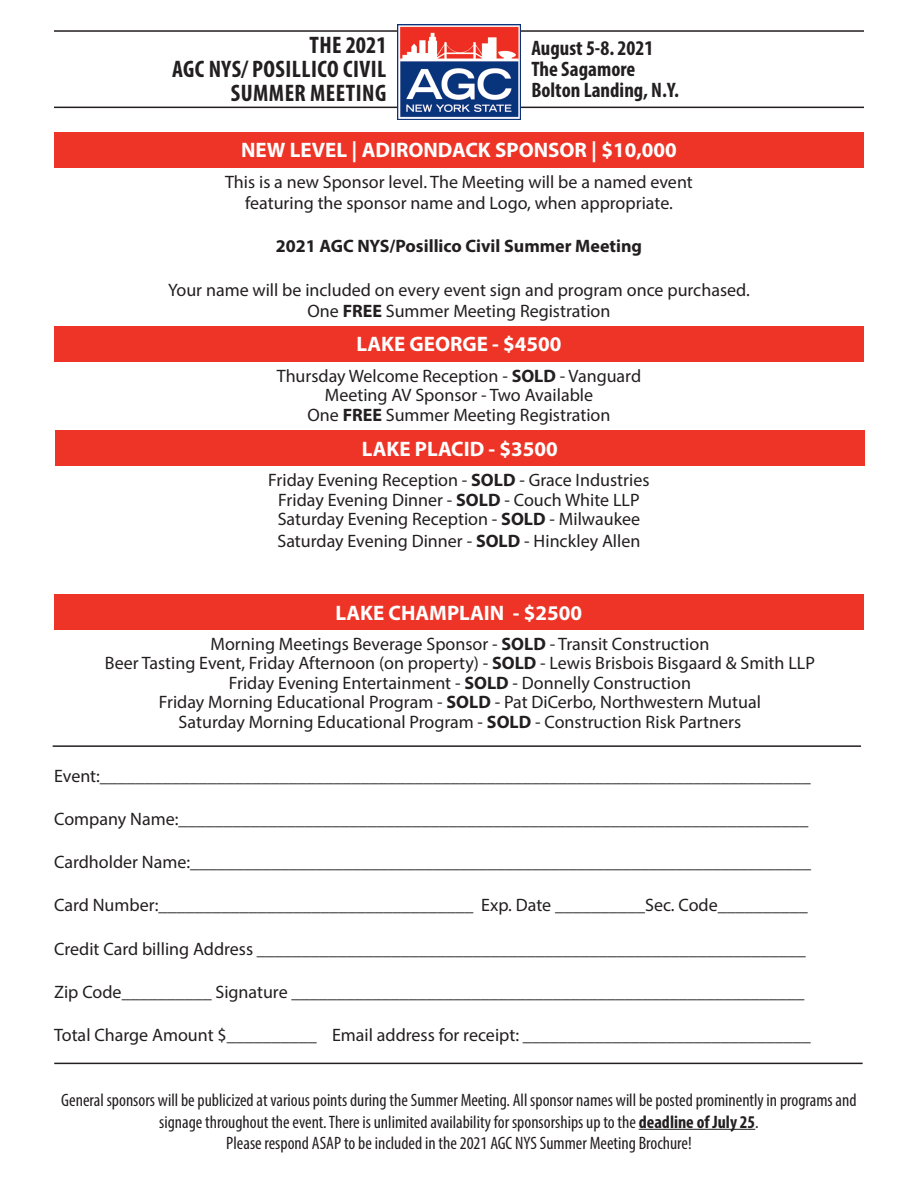
<style>
.page{position:relative;width:918px;height:1188px;background:#fff}
.page>*{position:absolute;margin:0;border:0;box-sizing:border-box;transform-origin:0 0}
.t1{font:700 condensed 24px "Myriad Pro";letter-spacing:.02em;color:#231f20}
.t2{font:700 21px "Myriad Pro";color:#fff}
.t3{font:700 condensed 21px "Myriad Pro";color:#231f20}
.t4{font:18px "Myriad Pro";color:#231f20}
.t5{font:condensed 18px/21.6px "Myriad Pro";color:#231f20;text-align:center}
.t6{font:700 18px "Myriad Pro";color:#231f20}
.s1{font-weight:700}
</style>
<div class="page">
<hr style="left:54px;top:107px;width:810px;height:1px;background:#231f20">
<hr style="left:54px;top:30px;width:810px;height:2px;background:#231f20">
<img style="left:398px;top:24px;width:122px;height:96px">
<div style="left:54px;top:594px;width:810px;height:36px;background:#ee3426"></div>
<div style="left:55px;top:431px;width:810px;height:35px;background:#ee3426"></div>
<div style="left:54px;top:326px;width:810px;height:35px;background:#ee3426"></div>
<hr style="left:53px;top:745px;width:808px;height:2px;background:#231f20">
<hr style="left:54px;top:1063px;width:809px;height:1px;background:#231f20">
<hr style="left:639px;top:1129px;width:116px;height:1px;background:#231f20">
<div style="left:54px;top:132px;width:810px;height:35px;background:#ee3426"></div>
<p class="t1" style="left:309px;top:30px;width:79px">THE 2021</p>
<p class="t1" style="left:172px;top:54px;width:216px">AGC NYS/ POSILLICO CIVIL</p>
<p class="t1" style="left:231px;top:78px;width:157px">SUMMER MEETING</p>
<p class="t3" style="left:531px;top:35px;width:124px">August 5-8. 2021</p>
<p class="t3" style="left:531px;top:56px;width:105px">The Sagamore</p>
<p class="t3" style="left:531px;top:77px;width:149px">Bolton Landing, N.Y.</p>
<p class="t2" style="left:241px;top:137px;width:437px">NEW LEVEL | ADIRONDACK SPONSOR | $10,000</p>
<p class="t4" style="left:225px;top:171px;width:469px">This is a new Sponsor level. The Meeting will be a named event</p>
<p class="t4" style="left:245px;top:192px;width:429px">featuring the sponsor name and Logo, when appropriate.</p>
<p class="t6" style="left:276px;top:235px;width:368px">2021 AGC NYS/Posillico Civil Summer Meeting</p>
<p class="t4" style="left:168px;top:279px;width:583px">Your name will be included on every event sign and program once purchased.</p>
<p class="t4" style="left:308px;top:300px;width:304px">One <span class="s1">FREE</span> Summer Meeting Registration</p>
<p class="t2" style="left:356px;top:331px;width:206px">LAKE GEORGE - $4500</p>
<p class="t4" style="left:277px;top:364px;width:366px">Thursday Welcome Reception - <span class="s1">SOLD</span> - Vanguard</p>
<p class="t4" style="left:325px;top:384px;width:270px">Meeting AV Sponsor - Two Available</p>
<p class="t4" style="left:308px;top:403px;width:304px">One <span class="s1">FREE</span> Summer Meeting Registration</p>
<p class="t2" style="left:362px;top:435px;width:197px">LAKE PLACID - $3500</p>
<p class="t4" style="left:268px;top:469px;width:383px">Friday Evening Reception - <span class="s1">SOLD</span> - Grace Industries</p>
<p class="t4" style="left:278px;top:489px;width:363px">Friday Evening Dinner - <span class="s1">SOLD</span> - Couch White LLP</p>
<p class="t4" style="left:278px;top:508px;width:364px">Saturday Evening Reception - <span class="s1">SOLD</span> - Milwaukee</p>
<p class="t4" style="left:277px;top:530px;width:365px">Saturday Evening Dinner - <span class="s1">SOLD</span> - Hinckley Allen</p>
<p class="t2" style="left:336px;top:599px;width:248px">LAKE CHAMPLAIN - $2500</p>
<p class="t4" style="left:210px;top:633px;width:500px">Morning Meetings Beverage Sponsor - <span class="s1">SOLD</span> - Transit Construction</p>
<p class="t4" style="left:105px;top:652px;width:712px">Beer Tasting Event, Friday Afternoon (on property) - <span class="s1">SOLD</span> - Lewis Brisbois Bisgaard &amp; Smith LLP</p>
<p class="t4" style="left:229px;top:672px;width:464px">Friday Evening Entertainment - <span class="s1">SOLD</span> - Donnelly Construction</p>
<p class="t4" style="left:159px;top:691px;width:604px">Friday Morning Educational Program - <span class="s1">SOLD</span> - Pat DiCerbo, Northwestern Mutual</p>
<p class="t4" style="left:179px;top:711px;width:564px">Saturday Morning Educational Program - <span class="s1">SOLD</span> - Construction Risk Partners</p>
<p class="t4" style="left:54px;top:765px;width:758px">Event:_______________________________________________________________________________</p>
<p class="t4" style="left:54px;top:808px;width:756px">Company Name:______________________________________________________________________</p>
<p class="t4" style="left:54px;top:851px;width:759px">Cardholder Name:_____________________________________________________________________</p>
<p class="t4" style="left:54px;top:894px;width:755px">Card Number:___________________________________ Exp. Date __________Sec. Code__________</p>
<p class="t4" style="left:54px;top:938px;width:753px">Credit Card billing Address _____________________________________________________________</p>
<p class="t4" style="left:54px;top:981px;width:752px">Zip Code__________ Signature _________________________________________________________</p>
<p class="t4" style="left:54px;top:1024px;width:758px">Total Charge Amount $__________ Email address for receipt: ________________________________</p>
<p class="t5" style="left:61px;top:1089px;width:797px">General sponsors will be publicized at various points during the Summer Meeting. All sponsor names will be posted prominently in programs and signage throughout the event. There is unlimited availability for sponsorships up to the <span class="s1">deadline of July 25</span>.</p>
<p class="t5" style="left:226px;top:1132px;width:467px">Please respond ASAP to be included in the 2021 AGC NYS Summer Meeting Brochure!</p>
</div>
